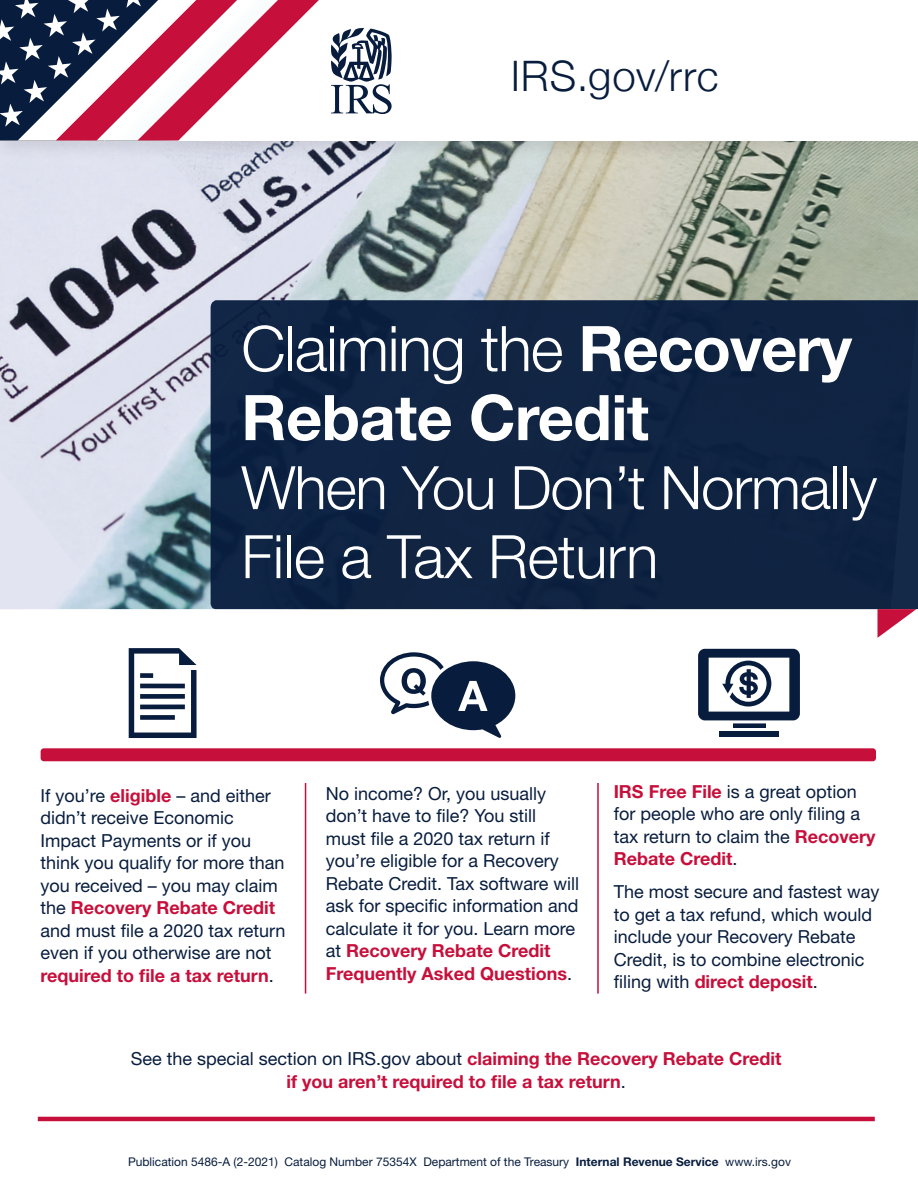
<style>
.page{position:relative;width:918px;height:1188px;background:#fff}
.page>*{position:absolute;margin:0;border:0;box-sizing:border-box;transform-origin:0 0}
.t1{font:700 63px/69px "Helvetica Neue LT Std";letter-spacing:-.01em;color:#fff}
.t2{font:300 60px/69px "Helvetica Neue LT Std";letter-spacing:-.02em;color:#fff}
.t3{font:300 42px "Helvetica Neue";letter-spacing:.02em;color:#081d3e}
.t4{font:18px/22.5px "Helvetica Neue LT Std";color:#081d3e}
.t5{font:700 18px/22.5px "Helvetica Neue LT Std";color:#c70f3b;text-align:center}
.t6{font:12px "Helvetica Neue LT Std";color:#081d3e}
.s1{font-weight:300}
.s2{font-weight:700;color:#c70f3b}
.s3{font-weight:400;color:#081d3e}
.s4{font-weight:700}
</style>
<div class="page">
<div style="left:41px;top:748px;width:835px;height:13px;background:#c70f3b;border-radius:3px"></div>
<img style="left:0;top:161px;width:918px;height:448px">
<hr style="left:38px;top:1117px;width:837px;height:4px;background:#c70f3b">
<div style="left:211px;top:300px;width:707px;height:309px;background:#102443"></div>
<hr style="left:305px;top:783px;width:1px;height:211px;background:#c70f3b">
<hr style="left:597px;top:783px;width:2px;height:211px;background:#c70f3b">
<svg style="left:878px;top:609px;width:38px;height:29px"></svg>
<svg style="left:129px;top:648px;width:68px;height:90px"></svg>
<div style="left:697px;top:647px;width:104px;height:75px;background:#081d3e;border-radius:8px"></div>
<div style="left:709px;top:658px;width:80px;height:54px;background:#fff;border:2px solid #fff"></div>
<svg style="left:733px;top:723px;width:32px;height:5px"></svg>
<div style="left:719px;top:731px;width:60px;height:6px;background:#081d3e"></div>
<svg style="left:722px;top:661px;width:49px;height:46px"></svg>
<div style="left:695px;top:646px;width:108px;height:77px;border:3px solid #fff;border-radius:8px"></div>
<div style="left:0;top:470px;width:81px;height:139px;background:#e2e4f1"></div>
<div style="left:0;top:0;width:918px;height:161px;background:#231f20;opacity:.1"></div>
<div style="left:0;top:0;width:918px;height:140px;background:#fff"></div>
<svg style="left:0;top:0;width:319px;height:140px"></svg>
<svg style="left:331px;top:28px;width:61px;height:86px"></svg>
<svg style="left:380px;top:652px;width:135px;height:86px"></svg>
<h3 class="t3" style="left:511px;top:42px;width:209px">IRS.gov/rrc</h3>
<h1 class="t1" style="left:241px;top:313px;width:612px"><span class="s1">Claiming the</span> Recovery<br>Rebate Credit</h1>
<h1 class="t2" style="left:241px;top:452px;width:637px">When You Don’t Normally<br>File a Tax Return</h1>
<p class="t4" style="left:40px;top:784px;width:247px">If you’re <span class="s2">eligible</span> – and either didn’t receive Economic<br>Impact Payments or if you think you qualify for more than you received – you may claim the <span class="s2">Recovery Rebate Credit </span>and must file a 2020 tax return even if you otherwise are not <span class="s2">required to file a tax return</span>.</p>
<p class="t4" style="left:326px;top:782px;width:255px">No income? Or, you usually don’t have to file? You still must file a 2020 tax return if you’re eligible for a Recovery<br>Rebate Credit. Tax software will ask for specific information and calculate it for you. Learn more at <span class="s2">Recovery Rebate Credit<br>Frequently Asked Questions</span>.</p>
<p class="t4" style="left:614px;top:780px;width:263px"><span class="s2">IRS Free File</span> is a great option for people who are only filing a tax return to claim the <span class="s2">Recovery<br>Rebate Credit</span>.</p>
<p class="t4" style="left:614px;top:880px;width:267px">The most secure and fastest way to get a tax refund, which would include your Recovery Rebate<br>Credit, is to combine electronic filing with <span class="s2">direct deposit</span>.</p>
<p class="t5" style="left:131px;top:1047px;width:652px"><span class="s3">See the special section on IRS.gov about</span> claiming the Recovery Rebate Credit if you aren’t required to file a tax return<span class="s3">.</span></p>
<p class="t6" style="left:128px;top:1154px;width:290px">Publication 5486-A (2-2021) Catalog Number 75354X</p>
<p class="t6" style="left:423px;top:1154px;width:369px">Department of the Treasury <span class="s4">Internal Revenue Service</span> www.irs.gov</p>
</div>
